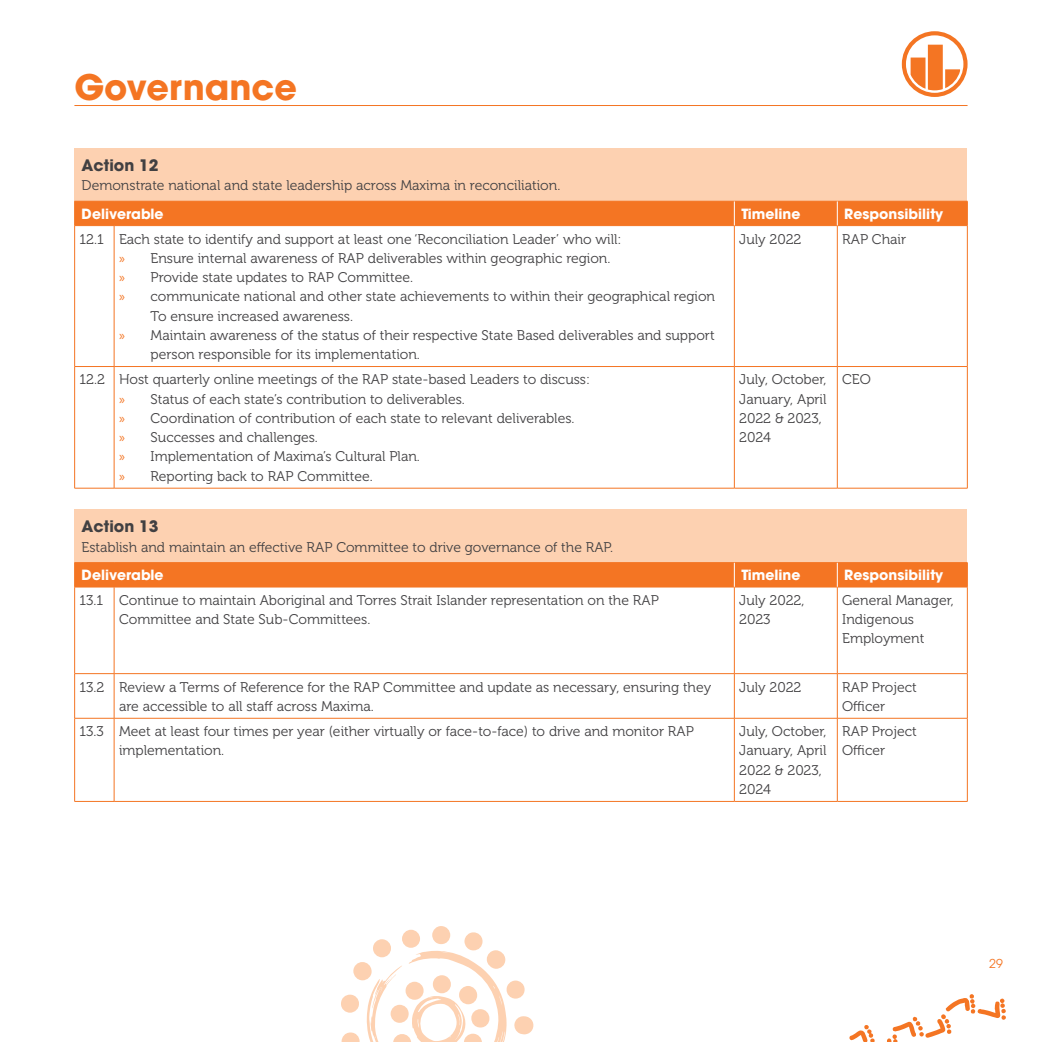
<style>
.page{position:relative;width:1042px;height:1042px;background:#fff}
.page>*{position:absolute;margin:0;border:0;box-sizing:border-box;transform-origin:0 0}
.t1{font:700 35px "Avant Garde";color:#f47523}
.t2{font:700 15.75px "ITC Avant Garde Pro";color:#414042}
.t3{font:14px/19.2px "Museo 300";color:#414042}
.t4{font:700 14px "ITC Avant Garde Pro";color:#fff}
.t5{font:12.25px "ITC Avant Garde Pro";color:#f47523}
.s1{font-family:"Myriad Pro";color:#f47523}
</style>
<div class="page">
<hr style="left:74px;top:105px;width:893px;height:1px;background:#f47523">
<div style="left:75px;top:148px;width:892px;height:53px;background:#fdd1b1"></div>
<hr style="left:74px;top:226px;width:1px;height:140px;background:#f47523">
<hr style="left:114px;top:226px;width:1px;height:140px;background:#f47523">
<hr style="left:734px;top:226px;width:1px;height:140px;background:#f47523">
<hr style="left:837px;top:226px;width:1px;height:140px;background:#f47523">
<hr style="left:967px;top:226px;width:1px;height:140px;background:#f47523">
<hr style="left:74px;top:366px;width:40px;height:1px;background:#f47523">
<hr style="left:74px;top:367px;width:1px;height:121px;background:#f47523">
<hr style="left:114px;top:366px;width:620px;height:1px;background:#f47523">
<hr style="left:114px;top:367px;width:1px;height:121px;background:#f47523">
<hr style="left:734px;top:366px;width:103px;height:1px;background:#f47523">
<hr style="left:734px;top:367px;width:1px;height:121px;background:#f47523">
<hr style="left:837px;top:366px;width:130px;height:1px;background:#f47523">
<hr style="left:837px;top:367px;width:1px;height:121px;background:#f47523">
<hr style="left:967px;top:367px;width:1px;height:121px;background:#f47523">
<hr style="left:74px;top:488px;width:40px;height:1px;background:#f47523">
<hr style="left:114px;top:488px;width:620px;height:1px;background:#f47523">
<hr style="left:734px;top:488px;width:103px;height:1px;background:#f47523">
<hr style="left:837px;top:488px;width:130px;height:1px;background:#f47523">
<div style="left:74px;top:201px;width:894px;height:25px;background:#f47523"></div>
<div style="left:75px;top:509px;width:892px;height:54px;background:#fdd1b1"></div>
<hr style="left:74px;top:562px;width:40px;height:1px;background:#f47523">
<hr style="left:114px;top:562px;width:620px;height:1px;background:#f47523">
<hr style="left:734px;top:562px;width:103px;height:1px;background:#f47523">
<hr style="left:837px;top:562px;width:130px;height:1px;background:#f47523">
<hr style="left:74px;top:587px;width:40px;height:1px;background:#f47523">
<hr style="left:74px;top:587px;width:1px;height:86px;background:#f47523">
<hr style="left:114px;top:587px;width:620px;height:1px;background:#f47523">
<hr style="left:114px;top:587px;width:1px;height:86px;background:#f47523">
<hr style="left:734px;top:587px;width:103px;height:1px;background:#f47523">
<hr style="left:734px;top:587px;width:1px;height:86px;background:#f47523">
<hr style="left:837px;top:587px;width:130px;height:1px;background:#f47523">
<hr style="left:837px;top:587px;width:1px;height:86px;background:#f47523">
<hr style="left:967px;top:587px;width:1px;height:86px;background:#f47523">
<hr style="left:74px;top:673px;width:40px;height:1px;background:#f47523">
<hr style="left:74px;top:674px;width:1px;height:44px;background:#f47523">
<hr style="left:114px;top:673px;width:620px;height:1px;background:#f47523">
<hr style="left:114px;top:674px;width:1px;height:44px;background:#f47523">
<hr style="left:734px;top:673px;width:103px;height:1px;background:#f47523">
<hr style="left:734px;top:674px;width:1px;height:44px;background:#f47523">
<hr style="left:837px;top:673px;width:130px;height:1px;background:#f47523">
<hr style="left:837px;top:674px;width:1px;height:44px;background:#f47523">
<hr style="left:967px;top:674px;width:1px;height:44px;background:#f47523">
<hr style="left:74px;top:718px;width:40px;height:1px;background:#f47523">
<hr style="left:74px;top:718px;width:1px;height:83px;background:#f47523">
<hr style="left:114px;top:718px;width:620px;height:1px;background:#f47523">
<hr style="left:114px;top:718px;width:1px;height:83px;background:#f47523">
<hr style="left:734px;top:718px;width:103px;height:1px;background:#f47523">
<hr style="left:734px;top:718px;width:1px;height:83px;background:#f47523">
<hr style="left:837px;top:718px;width:130px;height:1px;background:#f47523">
<hr style="left:837px;top:718px;width:1px;height:83px;background:#f47523">
<hr style="left:967px;top:718px;width:1px;height:83px;background:#f47523">
<hr style="left:74px;top:801px;width:40px;height:1px;background:#f47523">
<hr style="left:114px;top:801px;width:620px;height:1px;background:#f47523">
<hr style="left:734px;top:801px;width:103px;height:1px;background:#f47523">
<hr style="left:837px;top:801px;width:130px;height:1px;background:#f47523">
<div style="left:74px;top:563px;width:894px;height:24px;background:#f47523"></div>
<svg style="left:514px;top:1016px;width:20px;height:18px"></svg>
<div style="left:353px;top:962px;width:19px;height:18px;background:#fdd1b1;border-radius:50%"></div>
<div style="left:402px;top:929px;width:18px;height:19px;background:#fdd1b1;border-radius:50%"></div>
<div style="left:506px;top:980px;width:18px;height:18px;background:#fdd1b1;border-radius:50%"></div>
<div style="left:373px;top:939px;width:18px;height:18px;background:#fdd1b1;border-radius:50%"></div>
<div style="left:432px;top:926px;width:18px;height:18px;background:#fdd1b1;border-radius:50%"></div>
<svg style="left:341px;top:1032px;width:19px;height:10px"></svg>
<div style="left:341px;top:994px;width:18px;height:18px;background:#fdd1b1;border-radius:50%"></div>
<div style="left:464px;top:932px;width:18px;height:18px;background:#fdd1b1;border-radius:50%"></div>
<svg style="left:367px;top:951px;width:139px;height:91px"></svg>
<svg style="left:902px;top:31px;width:65px;height:66px"></svg>
<svg style="left:849px;top:994px;width:157px;height:48px"></svg>
<h1 class="t1" style="left:74px;top:65px;width:224px">Governance</h1>
<p class="t2" style="left:82px;top:155px;width:79px">Action 12</p>
<p class="t3" style="left:82px;top:176px;width:480px">Demonstrate national and state leadership across Maxima in reconciliation.</p>
<p class="t4" style="left:82px;top:204px;width:83px">Deliverable</p>
<p class="t4" style="left:741px;top:204px;width:61px">Timeline</p>
<p class="t4" style="left:844px;top:204px;width:100px">Responsibility</p>
<p class="t3" style="left:80px;top:229px;width:543px">12.1 Each state to identify and support at least one ‘Reconciliation Leader’ who will:</p>
<p class="t3" style="left:119px;top:249px;width:493px"><span class="s1">»</span> Ensure internal awareness of RAP deliverables within geographic region.</p>
<p class="t3" style="left:119px;top:268px;width:296px"><span class="s1">»</span> Provide state updates to RAP Committee.</p>
<p class="t3" style="left:119px;top:287px;width:597px"><span class="s1">»</span> communicate national and other state achievements to within their geographical region</p>
<p class="t3" style="left:151px;top:306px;width:204px">To ensure increased awareness.</p>
<p class="t3" style="left:119px;top:326px;width:597px"><span class="s1">»</span> Maintain awareness of the status of their respective State Based deliverables and support</p>
<p class="t3" style="left:151px;top:345px;width:271px">person responsible for its implementation.</p>
<p class="t3" style="left:739px;top:229px;width:64px">July 2022</p>
<p class="t3" style="left:842px;top:229px;width:65px">RAP Chair</p>
<p class="t3" style="left:119px;top:370px;width:472px;text-indent:-39px">12.2 Host quarterly online meetings of the RAP state-based Leaders to discuss: <span class="s1">»</span> Status of each state’s contribution to deliverables.<br><span class="s1">»</span> Coordination of contribution of each state to relevant deliverables.<br><span class="s1">»</span> Successes and challenges.<br><span class="s1">»</span> Implementation of Maxima’s Cultural Plan.<br><span class="s1">»</span> Reporting back to RAP Committee.</p>
<p class="t3" style="left:739px;top:370px;width:89px">July, October,<br>January, April<br>2022 &amp; 2023,<br>2024</p>
<p class="t3" style="left:842px;top:370px;width:30px">CEO</p>
<p class="t2" style="left:82px;top:516px;width:79px">Action 13</p>
<p class="t3" style="left:82px;top:537px;width:533px">Establish and maintain an effective RAP Committee to drive governance of the RAP.</p>
<p class="t4" style="left:82px;top:565px;width:83px">Deliverable</p>
<p class="t4" style="left:741px;top:565px;width:61px">Timeline</p>
<p class="t4" style="left:844px;top:565px;width:100px">Responsibility</p>
<p class="t3" style="left:119px;top:591px;width:541px;text-indent:-39px">13.1 Continue to maintain Aboriginal and Torres Strait Islander representation on the RAP<br>Committee and State Sub-Committees.</p>
<p class="t3" style="left:739px;top:591px;width:67px">July 2022,<br>2023</p>
<p class="t3" style="left:842px;top:591px;width:113px">General Manager,<br>Indigenous<br>Employment</p>
<p class="t3" style="left:119px;top:677px;width:594px;text-indent:-39px">13.2 Review a Terms of Reference for the RAP Committee and update as necessary, ensuring they are accessible to all staff across Maxima.</p>
<p class="t3" style="left:739px;top:677px;width:64px">July 2022</p>
<p class="t3" style="left:842px;top:677px;width:76px">RAP Project<br>Officer</p>
<p class="t3" style="left:119px;top:722px;width:576px;text-indent:-39px">13.3 Meet at least four times per year (either virtually or face-to-face) to drive and monitor RAP implementation.</p>
<p class="t3" style="left:739px;top:722px;width:89px">July, October,<br>January, April<br>2022 &amp; 2023,<br>2024</p>
<p class="t3" style="left:842px;top:722px;width:76px">RAP Project<br>Officer</p>
<p class="t5" style="left:989px;top:955px;width:15px">29</p>
</div>
